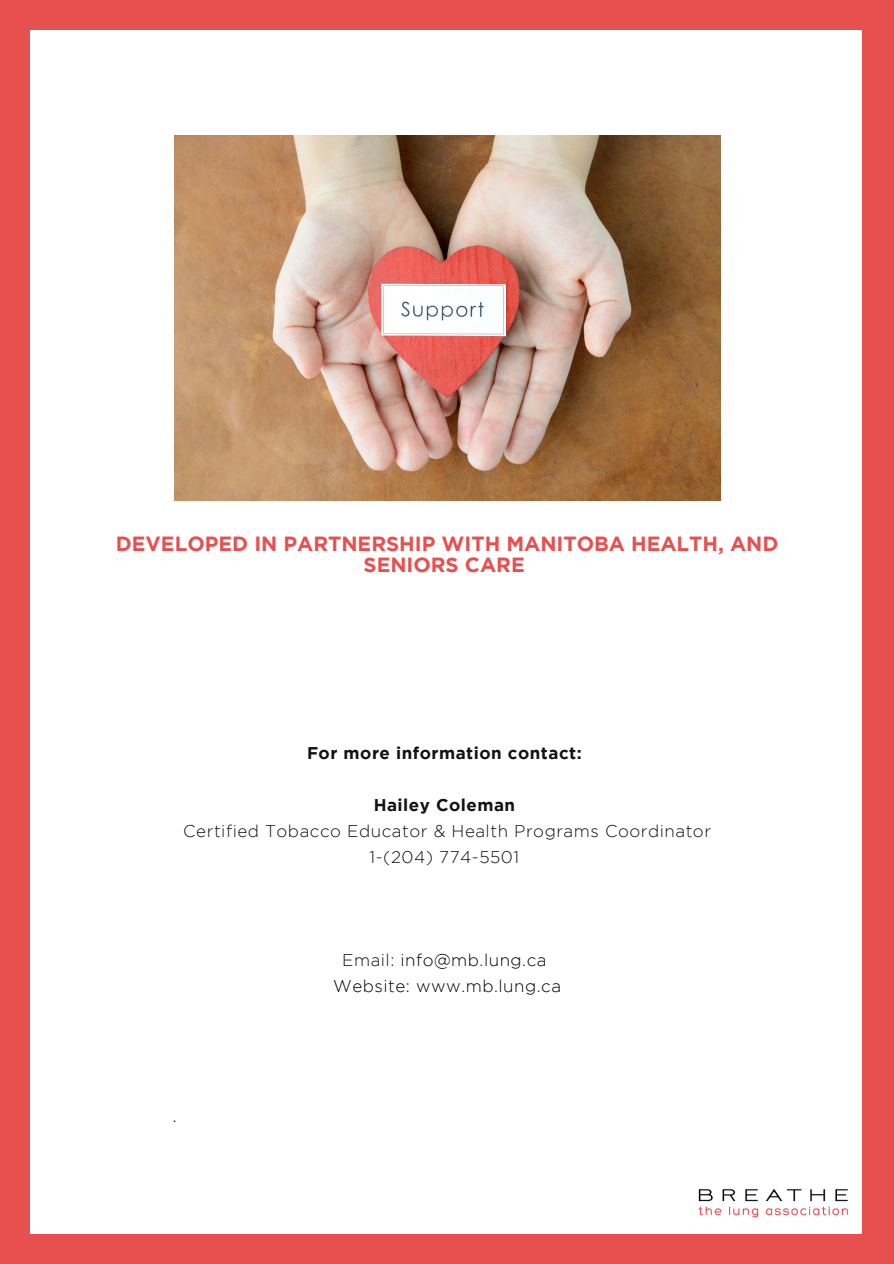
<style>
.page{position:relative;width:894px;height:1264px;background:#fff}
.page>*{position:absolute;margin:0;border:0;box-sizing:border-box;transform-origin:0 0}
.t1{font:700 20.4px/20.2px "Gotham";color:#e85050;text-align:center}
.t2{font:300 16.95px "Gotham";letter-spacing:.03em;color:#131212}
.t3{font:300 16.95px "Gotham";letter-spacing:.03em;color:#000}
.t4{font:700 16.95px "Gotham";letter-spacing:.03em;color:#131212}
.t5{font:16.95px "Constantine";color:#131212}
.s1{color:#131212}
</style>
<div class="page">
<div style="left:0;top:0;width:893px;height:1263px;background:#e85050"></div>
<div style="left:30px;top:31px;width:831px;height:1202px;background:#fff"></div>
<img style="left:684px;top:1171px;width:178px;height:63px">
<img style="left:174px;top:135px;width:546px;height:365px">
<p class="t1" style="left:116px;top:535px;width:664px">DEVELOPED IN PARTNERSHIP WITH MANITOBA HEALTH, AND<br>SENIORS CARE</p>
<p class="t4" style="left:307px;top:746px;width:276px">For more information contact:</p>
<p class="t4" style="left:373px;top:798px;width:143px">Hailey Coleman</p>
<p class="t2" style="left:183px;top:824px;width:529px">Certified Tobacco Educator &amp; Health Programs Coordinator</p>
<p class="t2" style="left:369px;top:850px;width:151px">1-(204) 774-5501</p>
<p class="t5" style="left:173px;top:1107px;width:5px">.</p>
<p class="t3" style="left:342px;top:953px;width:206px"><span class="s1">Email:</span> info@mb.lung.ca</p>
<p class="t3" style="left:333px;top:979px;width:229px">Website: www.mb.lung.ca</p>
</div>
